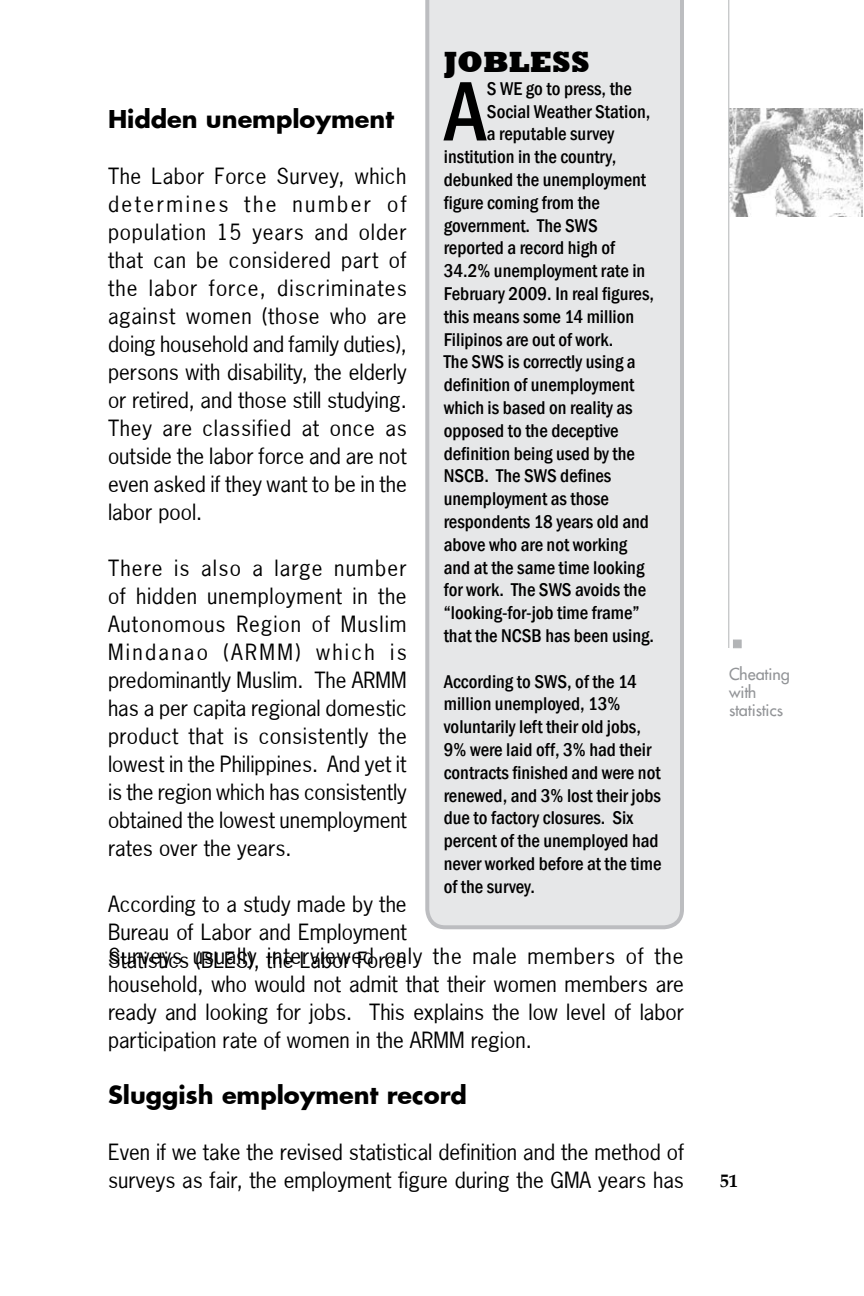
<style>
.page{position:relative;width:864px;height:1296px;background:#fff}
.page>*{position:absolute;margin:0;border:0;box-sizing:border-box;transform-origin:0 0}
.t1{font:500 condensed 87.4px "Franklin Gothic";color:#000}
.t2{font:800 30px "Rockwell";color:#000}
.t3{font:700 24px "Futura";color:#000}
.t4{font:21px/28px "News Gothic";color:#000;text-align:justify}
.t5{font:500 condensed 19px/22.8px "Franklin Gothic";color:#000}
.t6{font:700 18px "Book Antiqua";color:#000}
.t7{font:16px/18px "Futura 2";color:#939598}
</style>
<div class="page">
<img style="left:729px;top:108px;width:133px;height:108px">
<hr style="left:728px;top:0;width:1px;height:648px;background:#b2b4b6">
<div style="left:733px;top:640px;width:8px;height:8px;background:#b2b4b6"></div>
<div style="left:425px;top:0;width:259px;height:929px;background:#e6e7e8"></div>
<h2 class="t2" style="left:444px;top:45px;width:147px">JOBLESS</h2>
<h1 class="t1" style="left:444px;top:54px;width:45px">A</h1>
<p class="t5" style="left:487px;top:77px;width:147px">s we go to press, the</p>
<p class="t5" style="left:487px;top:100px;width:165px">Social Weather Station,</p>
<p class="t5" style="left:487px;top:123px;width:129px">a reputable survey</p>
<p class="t5" style="left:444px;top:145px;width:174px">institution in the country,</p>
<p class="t5" style="left:444px;top:168px;width:204px">debunked the unemployment</p>
<p class="t5" style="left:444px;top:191px;width:158px">figure coming from the</p>
<p class="t5" style="left:444px;top:214px;width:133px">government. The SWS</p>
<p class="t5" style="left:444px;top:237px;width:173px">reported a record high of</p>
<p class="t5" style="left:444px;top:259px;width:203px">34.2% unemployment rate in</p>
<p class="t5" style="left:444px;top:282px;width:212px">February 2009. In real figures,</p>
<p class="t5" style="left:444px;top:305px;width:192px">this means some 14 million</p>
<p class="t5" style="left:444px;top:328px;width:171px">Filipinos are out of work.</p>
<p class="t5" style="left:444px;top:351px;width:40px">The SWS</p>
<p class="t3" style="left:108px;top:102px;width:288px">Hidden unemployment</p>
<p class="t4" style="left:108px;top:162px;width:300px">The Labor Force Survey, which determines the number of population 15 years and older that can be considered part of the labor force, discriminates against women (those who are doing household and family duties), persons with disability, the elderly or retired, and those still studying.<br>They are classified at once as outside the labor force and are not even asked if they want to be in the labor pool.</p>
<p class="t4" style="left:108px;top:553px;width:300px">There is also a large number of hidden unemployment in the Autonomous Region of Muslim Mindanao (ARMM) which is predominantly Muslim. The ARMM has a per capita regional domestic product that is consistently the lowest in the Philippines. And yet it is the region which has consistently obtained the lowest unemployment rates over the years.</p>
<p class="t4" style="left:108px;top:889px;width:300px">According to a study made by the Bureau of Labor and Employment Statistics (BLES), the Labor Force</p>
<p class="t5" style="left:444px;top:351px;width:212px;text-indent:64px">is correctly using a definition of unemployment which is based on reality as opposed to the deceptive definition being used by the<br>NSCB. The SWS defines unemployment as those respondents 18 years old and above who are not working and at the same time looking for work. The SWS avoids the “looking-for-job time frame” that the NCSB has been using.</p>
<p class="t5" style="left:444px;top:670px;width:219px">According to SWS, of the 14 million unemployed, 13% voluntarily left their old jobs,<br>9% were laid off, 3% had their contracts finished and were not renewed, and 3% lost their jobs due to factory closures. Six percent of the unemployed had never worked before at the time of the survey.</p>
<p class="t4" style="left:108px;top:942px;width:578px">Surveys usually interviewed only the male members of the household, who would not admit that their women members are ready and looking for jobs. This explains the low level of labor participation rate of women in the ARMM region.</p>
<p class="t3" style="left:108px;top:1079px;width:360px">Sluggish employment record</p>
<p class="t4" style="left:108px;top:1138px;width:578px">Even if we take the revised statistical definition and the method of surveys as fair, the employment figure during the GMA years has</p>
<p class="t7" style="left:729px;top:665px;width:62px">Cheating with statistics</p>
<p class="t6" style="left:720px;top:1169px;width:19px">51</p>
</div>
